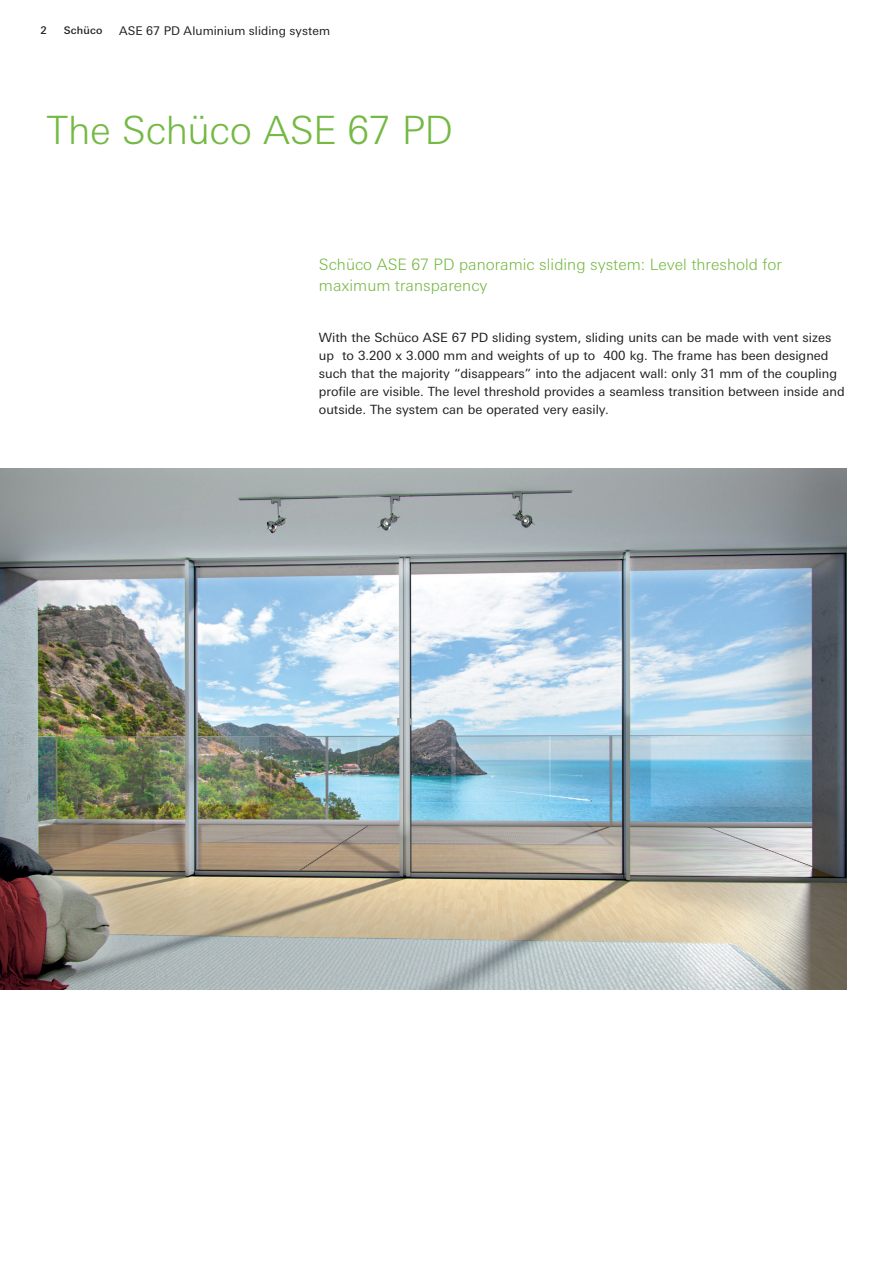
<style>
.page{position:relative;width:893px;height:1263px;background:#fff}
.page>*{position:absolute;margin:0;border:0;box-sizing:border-box;transform-origin:0 0}
.P__Headline_Innen{font:300 39px "Univers For Schueco 330";letter-spacing:-.01em;color:#74b943}
.P__Auszeichnung_10_5pt_Grün{font:300 15.75px/21px "Univers For Schueco 330";color:#74b943}
.P__Fließtext_8_5pt{font:12.75px/18px "Univers For Schueco 430 Reg";color:#231f20}
.t1{font:12px "Univers For Schueco 430 Reg";letter-spacing:.005em;color:#231f20}
.t2{font:10.5px "Univers For Schueco 530 Med";letter-spacing:.02em;color:#231f20}
</style>
<div class="page">
<img style="left:0;top:468px;width:846px;height:522px">
<p class="t2" style="left:40px;top:24px;width:8px">2</p>
<p class="t2" style="left:64px;top:24px;width:40px">Schüco</p>
<p class="t1" style="left:119px;top:24px;width:213px">ASE 67 PD Aluminium sliding system</p>
<p class="P__Headline_Innen" style="left:47px;top:107px;width:408px">The Schüco ASE 67 PD</p>
<p class="P__Auszeichnung_10_5pt_Grün" style="left:319px;top:254px;width:465px">Schüco ASE 67 PD panoramic sliding system: Level threshold for maximum transparency</p>
<p class="P__Fließtext_8_5pt" style="left:319px;top:328px;width:527px">With the Schüco ASE 67 PD sliding system, sliding units can be made with vent sizes up to 3.200 x 3.000 mm and weights of up to 400 kg. The frame has been designed such that the majority “disappears” into the adjacent wall: only 31 mm of the coupling profile are visible. The level threshold provides a seamless transition between inside and outside. The system can be operated very easily.</p>
</div>
